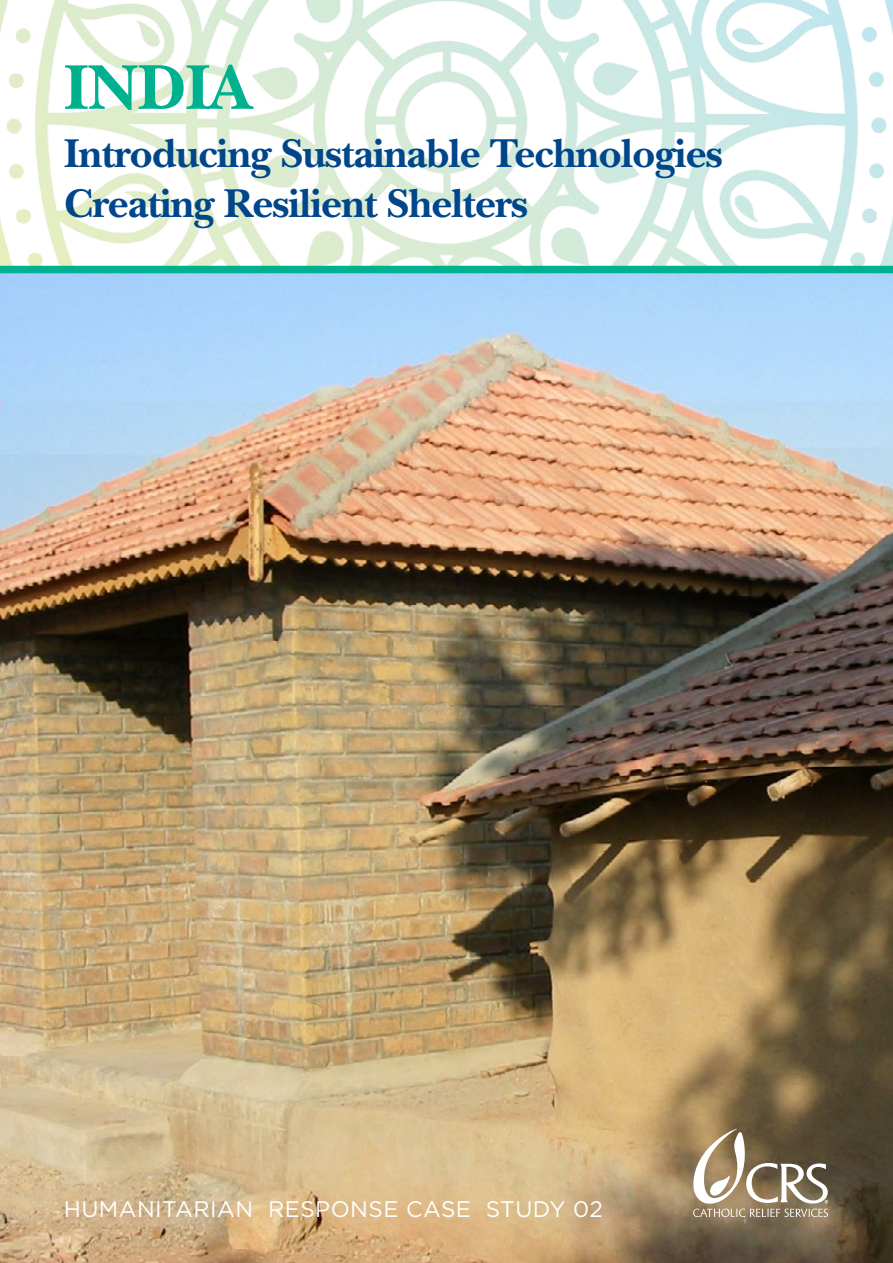
<style>
.page{position:relative;width:893px;height:1263px;background:#fff}
.page>*{position:absolute;margin:0;border:0;box-sizing:border-box;transform-origin:0 0}
.t1{font:700 66px "New Baskerville Std";letter-spacing:-.02em;color:#00b18f}
.t2{font:700 42px/50.4px "New Baskerville Std";letter-spacing:-.02em;color:#00468b}
.t3{font:22.5px "Gotham";letter-spacing:.02em;color:#fff}
</style>
<div class="page">
<img style="left:0;top:0;width:893px;height:1263px">
<div style="left:0;top:266px;width:893px;height:7px;background:#00b18f"></div>
<svg style="left:693px;top:1129px;width:135px;height:88px"></svg>
<h1 class="t1" style="left:64px;top:49px;width:189px">INDIA</h1>
<p class="t2" style="left:64px;top:128px;width:660px">Introducing Sustainable Technologies<br>Creating Resilient Shelters</p>
<p class="t3" style="left:64px;top:1195px;width:541px">HUMANITARIAN RESPONSE CASE STUDY 02</p>
</div>
